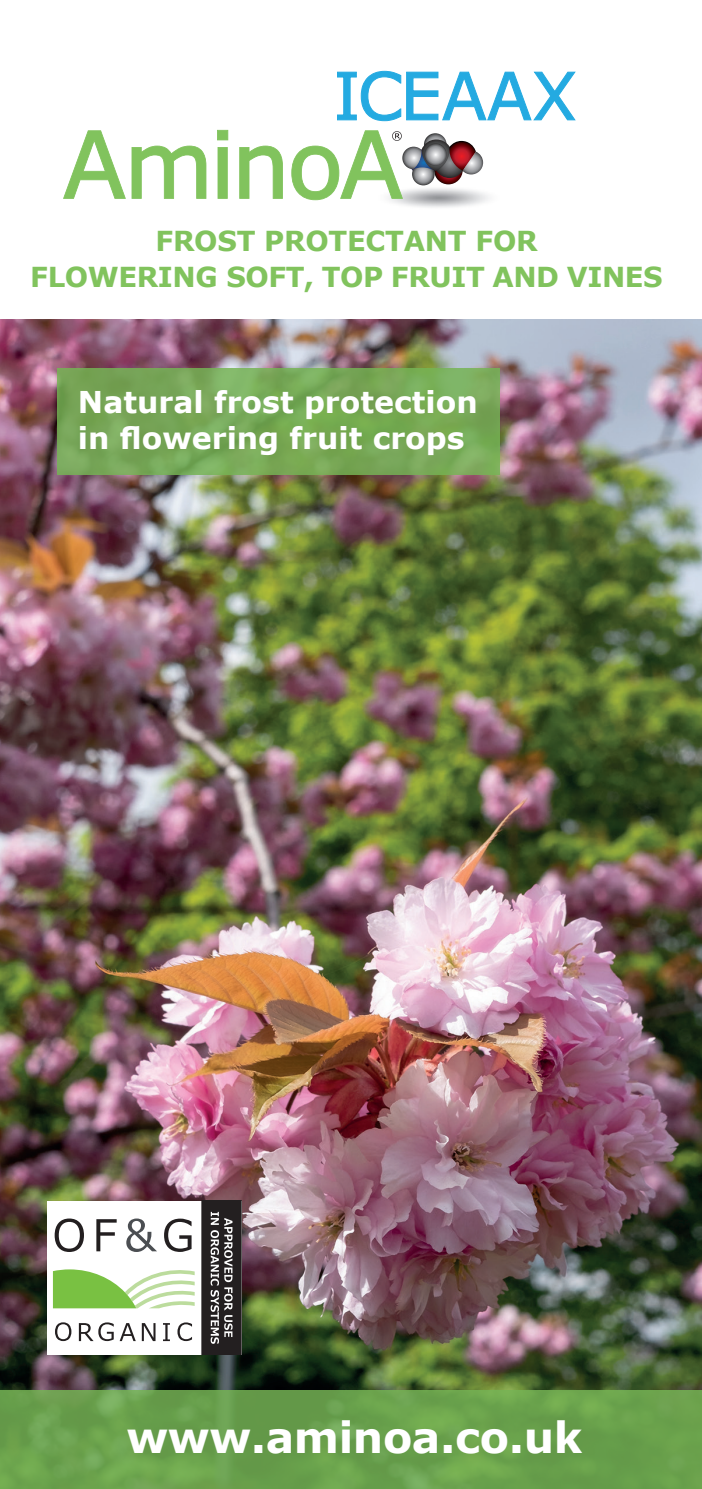
<style>
.page{position:relative;width:702px;height:1489px;background:#fff}
.page>*{position:absolute;margin:0;border:0;box-sizing:border-box;transform-origin:0 0}
.t1{font:65.5px "Verdana";color:#24aae1}
.t2{font:700 42.75px "Verdana";letter-spacing:-.01em;color:#fff}
.t3{font:700 30px/36px "Verdana";color:#fff}
.t4{font:700 27.5px/35px "Verdana";letter-spacing:-.015em;color:#81c35d;text-align:center}
</style>
<div class="page">
<img style="left:0;top:319px;width:702px;height:1070px">
<svg style="left:57px;top:369px;width:442px;height:106px;background:#77a857"></svg>
<svg style="left:0;top:1389px;width:702px;height:99px;background:#69a04c"></svg>
<svg style="left:48px;top:1200px;width:194px;height:154px"></svg>
<svg style="left:63px;top:130px;width:143px;height:69px"></svg>
<svg style="left:217px;top:130px;width:11px;height:69px"></svg>
<svg style="left:239px;top:146px;width:44px;height:53px"></svg>
<svg style="left:291px;top:130px;width:192px;height:70px"></svg>
<h1 class="t1" style="left:333px;top:54px;width:245px">ICEA A X</h1>
<p class="t4" style="left:30px;top:223px;width:634px">FROST PROTECTANT FOR<br>FLOWERING SOFT, TOP FRUIT AND VINES</p>
<p class="t3" style="left:78px;top:383px;width:401px">Natural frost protection in flowering fruit crops</p>
<h2 class="t2" style="left:126px;top:1409px;width:457px">www.aminoa.co.uk</h2>
</div>
